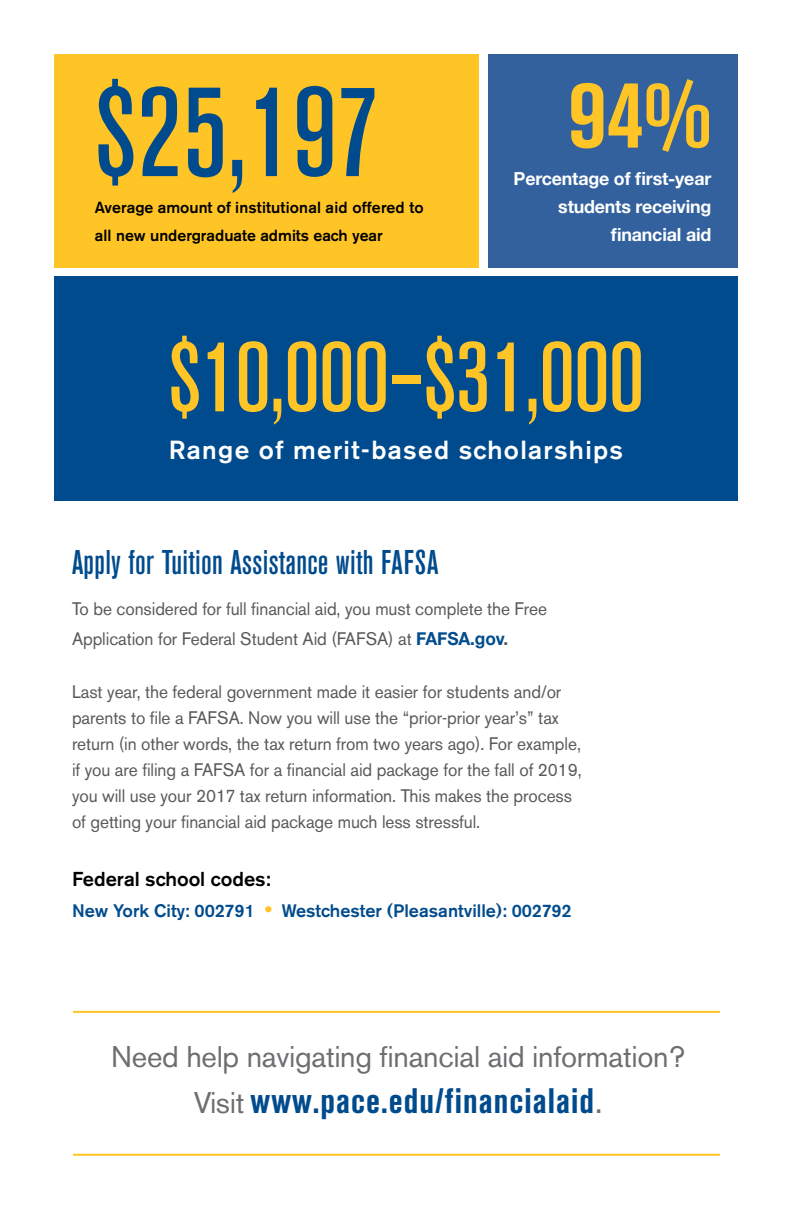
<style>
.page{position:relative;width:792px;height:1224px;background:#fff}
.page>*{position:absolute;margin:0;border:0;box-sizing:border-box;transform-origin:0 0}
.t1{font:500 condensed 126px "Akzidenz Grotesk BE";color:#004b8d}
.t2{font:500 condensed 98px "Akzidenz Grotesk BE";color:#ffc425}
.t3{font:700 condensed 96px "Akzidenz Grotesk BE";color:#ffc425}
.t4{font:700 condensed 35.2px "Akzidenz Grotesk BE";letter-spacing:.03em;color:#004b8d}
.t5{font:500 condensed 34px "Akzidenz Grotesk BE";letter-spacing:.01em;color:#004b8d}
.t6{font:29.8px "Akzidenz Grotesk BE";letter-spacing:-.01em;color:#6d6e71}
.t7{font:500 26px "Akzidenz Grotesk BE";letter-spacing:.05em;color:#fff}
.t8{font:500 20px "Akzidenz Grotesk BE";color:#000}
.t9{font:18px/26px "Akzidenz Grotesk BE";letter-spacing:-.005em;color:#58595b;scale:.96 1}
.t10{font:500 18px "Akzidenz Grotesk BE";color:#004b8d}
.t11{font:700 18px/28px "Helvetica Neue";letter-spacing:-.01em;color:#fff;text-align:right}
.t12{font:500 16px/28px "Akzidenz Grotesk BE";color:#000}
.s1{font-family:"Helvetica Neue";font-weight:700;color:#004b8d}
.s2{font-family:"Helvetica Neue";font-weight:700}
.s3{font-size:22px;color:#ffc425}
.s4{font-weight:400;font-stretch:normal;font-size:29.8px;color:#6d6e71}
.s5{font-weight:400;font-stretch:normal;font-size:32.4px;color:#6d6e71}
</style>
<div class="page">
<div style="left:54px;top:54px;width:425px;height:213px;background:#ffc425"></div>
<div style="left:54px;top:276px;width:684px;height:225px;background:#004b8d"></div>
<div style="left:488px;top:54px;width:250px;height:213px;background:#32619e"></div>
<hr style="left:73px;top:1154px;width:647px;height:2px;background:#ffc425">
<hr style="left:73px;top:1011px;width:647px;height:2px;background:#ffc425">
<h1 class="t1" style="left:95px;top:63px;width:287px">$25,197</h1>
<p class="t12" style="left:95px;top:193px;width:331px">Average amount of institutional aid offered to all new undergraduate admits each year</p>
<h3 class="t3" style="left:569px;top:59px;width:144px">94%</h3>
<p class="t11" style="left:514px;top:165px;width:199px">Percentage of first-year students receiving financial aid</p>
<h2 class="t2" style="left:168px;top:323px;width:477px">$10,000–$31,000</h2>
<h3 class="t7" style="left:169px;top:434px;width:456px">Range of merit-based scholarships</h3>
<h3 class="t5" style="left:72px;top:543px;width:368px">Apply for Tuition Assistance with FAFSA</h3>
<p class="t9" style="left:72px;top:594px;width:496px;line-height:30px">To be considered for full financial aid, you must complete the Free<br>Application for Federal Student Aid (FAFSA) at <span class="s1">FAFSA.gov</span><span class="s2">.</span></p>
<p class="t9" style="left:72px;top:679px;width:533px">Last year, the federal government made it easier for students and/or parents to file a FAFSA. Now you will use the “prior-prior year’s” tax return (in other words, the tax return from two years ago). For example, if you are filing a FAFSA for a financial aid package for the fall of 2019, you will use your 2017 tax return information. This makes the process of getting your financial aid package much less stressful.</p>
<p class="t8" style="left:72px;top:867px;width:200px">Federal school codes:</p>
<p class="t10" style="left:72px;top:900px;width:501px">New York City: 002791 <span class="s3">•</span> Westchester (Pleasantville): 002792</p>
<h3 class="t6" style="left:111px;top:1039px;width:575px">Need help navigating financial aid information?</h3>
<h3 class="t4" style="left:194px;top:1081px;width:410px"><span class="s4">Visit</span> www.pace.edu/financialaid<span class="s5">.</span></h3>
</div>
